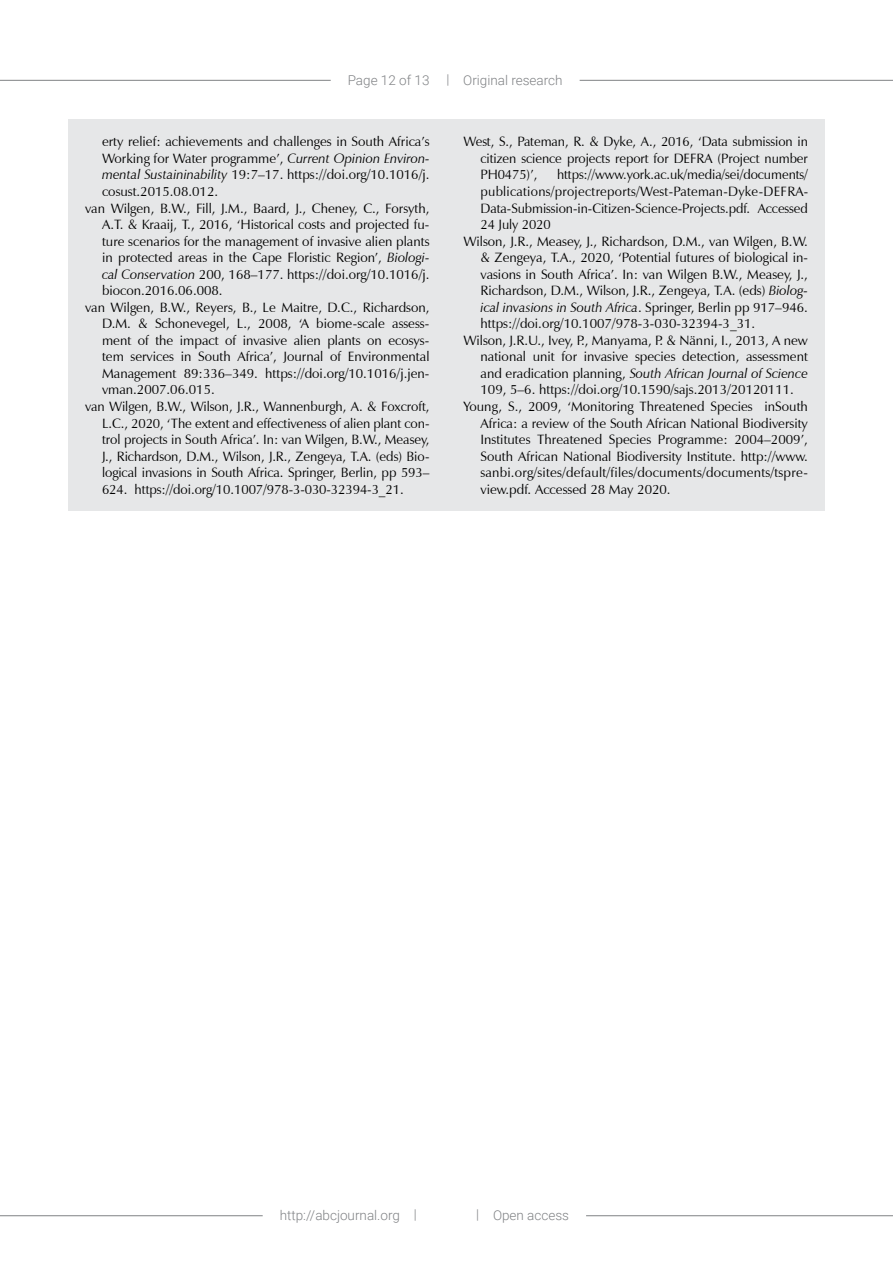
<style>
.page{position:relative;width:893px;height:1263px;background:#fff}
.page>*{position:absolute;margin:0;border:0;box-sizing:border-box;transform-origin:0 0}
.EF_References{font:13.5px/16.5px "Zapf Humanist 601 BT";color:#000;text-align:justify}
.EF_footer_LEFT{font:300 13.5px "Roboto";color:#808285}
.EF_References-2{font:13.5px "Zapf Humanist 601 BT";letter-spacing:.02em;color:#000}
.EF_References-3{font:italic 13.5px "Zapf Humanist 601 BT";color:#000}
.s1{font-style:italic}
.s2{font-style:normal}
</style>
<div class="page">
<hr style="left:0;top:1215px;width:893px;height:1px;background:#808285">
<hr style="left:0;top:80px;width:893px;height:1px;background:#808285">
<div style="left:429px;top:77px;width:151px;height:7px;background:#fff"></div>
<div style="left:459px;top:1212px;width:127px;height:7px;background:#fff"></div>
<div style="left:417px;top:1186px;width:59px;height:34px;background:#fff"></div>
<div style="left:263px;top:1212px;width:171px;height:7px;background:#fff"></div>
<div style="left:68px;top:119px;width:757px;height:392px;background:#e6e7e8"></div>
<div style="left:331px;top:77px;width:115px;height:7px;background:#fff"></div>
<p class="EF_footer_LEFT" style="left:348px;top:71px;width:83px">Page 12 of 13</p>
<p class="EF_footer_LEFT" style="left:446px;top:71px;width:118px">| Original research</p>
<p class="EF_References" style="left:102px;top:133px;width:329px">erty relief: achievements and challenges in South Africa’s Working for Water programme’, <span class="s1">Current Opinion Environ&shy;mental Sustaininability</span> 19:7–17. https://doi.org/10.1016/j. cosust.2015.08.012.</p>
<p class="EF_References" style="left:102px;top:200px;width:329px;text-indent:-17px">van Wilgen, B.W., Fill, J.M., Baard, J., Cheney, C., Forsyth, A.T. &amp; Kraaij, T., 2016, ‘Historical costs and projected fu&shy;ture scenarios for the management of invasive alien plants in protected areas in the Cape Floristic Region’, <span class="s1">Biologi&shy;cal Conservation</span> 200, 168–177. https://doi.org/10.1016/j. biocon.2016.06.008.</p>
<p class="EF_References" style="left:102px;top:299px;width:329px;text-indent:-17px">van Wilgen, B.W., Reyers, B., Le Maitre, D.C., Richardson, D.M. &amp; Schonevegel, L., 2008, ‘A biome-scale assess&shy;ment of the impact of invasive alien plants on ecosys&shy;tem services in South Africa’, Journal of Environmental Management 89:336–349. https://doi.org/10.1016/j.jen&shy;vman.2007.06.015.</p>
<p class="EF_References" style="left:102px;top:398px;width:329px;text-indent:-17px">van Wilgen, B.W., Wilson, J.R., Wannenburgh, A. &amp; Foxcroft, L.C., 2020, ‘The extent and effectiveness of alien plant con&shy;trol projects in South Africa’. In: van Wilgen, B.W., Measey, J., Richardson, D.M., Wilson, J.R., Zengeya, T.A. (eds) Bio&shy;logical invasions in South Africa. Springer, Berlin, pp 593– 624. https://doi.org/10.1007/978-3-030-32394-3_21.</p>
<p class="EF_References" style="left:480px;top:133px;width:329px;text-indent:-17px">West, S., Pateman, R. &amp; Dyke, A., 2016, ‘Data submission in citizen science projects report for DEFRA (Project number PH0475)’,</p>
<p class="EF_References" style="left:557px;top:167px;width:252px">https://www.york.ac.uk/media/sei/documents/</p>
<p class="EF_References-2" style="left:480px;top:183px;width:329px">publications/projectreports/West-Pateman-Dyke-DEFRA-</p>
<p class="EF_References" style="left:480px;top:200px;width:329px">Data-Submission-in-Citizen-Science-Projects.pdf. Accessed</p>
<p class="EF_References" style="left:480px;top:216px;width:72px">24 July 2020</p>
<p class="EF_References" style="left:463px;top:233px;width:346px">Wilson, J.R., Measey, J., Richardson, D.M., van Wilgen, B.W.</p>
<p class="EF_References" style="left:480px;top:249px;width:329px">&amp; Zengeya, T.A., 2020, ‘Potential futures of biological in-</p>
<p class="EF_References" style="left:480px;top:266px;width:329px">vasions in South Africa’. In: van Wilgen B.W., Measey, J.,</p>
<p class="EF_References" style="left:480px;top:282px;width:329px">Richardson, D.M., Wilson, J.R., Zengeya, T.A. (eds) <span class="s1">Biolog-</span></p>
<p class="EF_References-3" style="left:480px;top:299px;width:329px">ical invasions in South Africa<span class="s2">. Springer, Berlin pp 917–946.</span></p>
<p class="EF_References" style="left:480px;top:315px;width:276px">https://doi.org/10.1007/978-3-030-32394-3_31.</p>
<p class="EF_References" style="left:480px;top:332px;width:329px;text-indent:-17px">Wilson, J.R.U., Ivey, P., Manyama, P. &amp; Nänni, I., 2013, A new national unit for invasive species detection, assessment and eradication planning, <span class="s1">South African Journal of Science </span>109, 5–6. https://doi.org/10.1590/sajs.2013/20120111.</p>
<p class="EF_References" style="left:480px;top:398px;width:329px;text-indent:-17px">Young, S., 2009, ‘Monitoring Threatened Species inSouth Africa: a review of the South African National Biodiversity Institutes Threatened Species Programme: 2004–2009’, South African National Biodiversity Institute. http://www. sanbi.org/sites/default/files/documents/documents/tspre&shy;view.pdf. Accessed 28 May 2020.</p>
<p class="EF_footer_LEFT" style="left:280px;top:1206px;width:139px">http://abcjournal.org |</p>
<p class="EF_footer_LEFT" style="left:476px;top:1206px;width:94px">| Open access</p>
</div>
